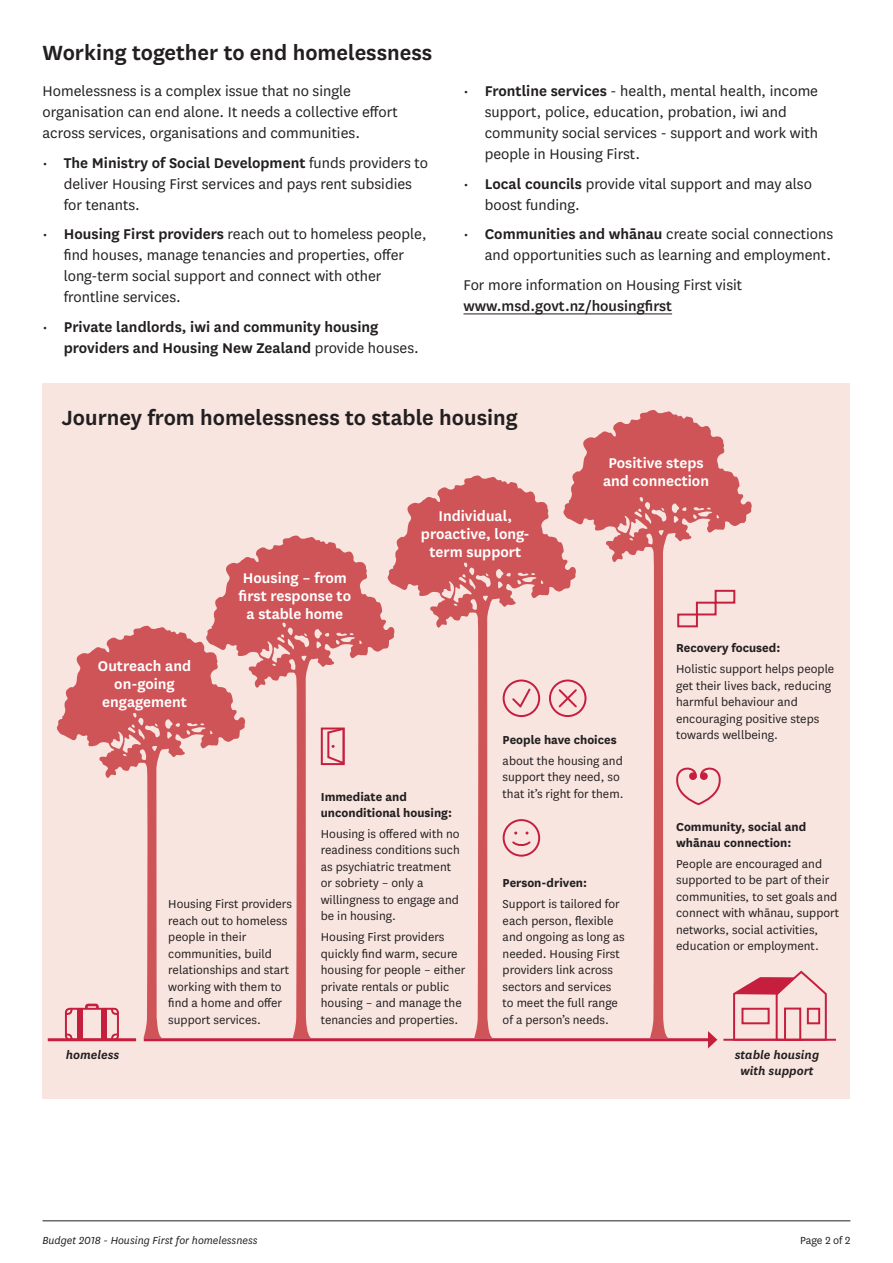
<style>
.page{position:relative;width:893px;height:1263px;background:#fff}
.page>*{position:absolute;margin:0;border:0;box-sizing:border-box;transform-origin:0 0}
.Heading_2{font:600 24px "National";color:#231f20}
.Body_text{font:16.5px/21px "National";color:#231f20}
.Body_text-2{font:600 16.5px/18px "National";color:#fff;text-align:center}
.t1{font:600 16.5px/21px "National";color:#231f20}
.Bodytext_smaller{font:13.5px/16.5px "National";color:#231f20}
.Bodytext_smaller-2{font:700 13.5px/16.5px "National";color:#231f20}
.Bodytext_smaller-3{font:italic 600 13.5px/16.5px "National";color:#231f20;text-align:center}
.t2{font:italic 12px "National";color:#231f20}
.t3{font:12px "National";color:#231f20}
.s1{font-weight:600}
.s2{font-weight:400}
.s3{font-weight:500}
</style>
<div class="page">
<hr style="left:43px;top:1220px;width:807px;height:1px;background:#231f20">
<div style="left:43px;top:383px;width:807px;height:715px;background:#f8e5e0"></div>
<hr style="left:463px;top:314px;width:209px;height:1px;background:#231f20">
<svg style="left:56px;top:625px;width:150px;height:413px"></svg>
<svg style="left:573px;top:410px;width:179px;height:628px"></svg>
<hr style="left:48px;top:1038px;width:88px;height:3px;background:#c61f3e">
<div style="left:549px;top:679px;width:37px;height:38px;border:2px solid #c61f3e;border-radius:50%"></div>
<svg style="left:577px;top:687px;width:2px;height:22px"></svg>
<div style="left:677px;top:613px;width:21px;height:14px;border:2px solid #c61f3e"></div>
<div style="left:715px;top:590px;width:20px;height:14px;border:2px solid #c61f3e"></div>
<div style="left:696px;top:602px;width:21px;height:13px;border:2px solid #c61f3e"></div>
<svg style="left:674px;top:764px;width:49px;height:43px"></svg>
<div style="left:689px;top:772px;width:8px;height:8px;background:#c61f3e;border-radius:50%"></div>
<div style="left:700px;top:772px;width:8px;height:8px;background:#c61f3e;border-radius:50%"></div>
<hr style="left:723px;top:1039px;width:113px;height:2px;background:#c61f3e">
<svg style="left:731px;top:970px;width:97px;height:71px"></svg>
<hr style="left:144px;top:1038px;width:567px;height:3px;background:#c61f3e">
<svg style="left:708px;top:1031px;width:9px;height:17px"></svg>
<svg style="left:206px;top:535px;width:181px;height:503px"></svg>
<svg style="left:387px;top:475px;width:190px;height:563px"></svg>
<svg style="left:64px;top:1032px;width:10px;height:7px"></svg>
<svg style="left:110px;top:1032px;width:6px;height:6px"></svg>
<div style="left:65px;top:1008px;width:54px;height:33px;border:2px solid #c61f3e;border-radius:4px"></div>
<svg style="left:84px;top:1002px;width:16px;height:9px"></svg>
<svg style="left:64px;top:1007px;width:10px;height:9px"></svg>
<svg style="left:110px;top:1007px;width:9px;height:9px"></svg>
<div style="left:77px;top:1009px;width:6px;height:31px;background:#c61f3e"></div>
<div style="left:101px;top:1009px;width:6px;height:31px;background:#c61f3e"></div>
<p class="Heading_2" style="left:43px;top:36px;width:391px">Working together to end homelessness</p>
<p class="Body_text" style="left:43px;top:80px;width:357px">Homelessness is a complex issue that no single organisation can end alone. It needs a collective effort across services, organisations and communities.</p>
<p class="Body_text" style="left:64px;top:152px;width:366px;text-indent:-21px">• <span class="s1">The Ministry of Social Development</span> funds providers to deliver Housing First services and pays rent subsidies for tenants.</p>
<p class="Body_text" style="left:64px;top:223px;width:364px;text-indent:-21px">• <span class="s1">Housing First providers</span> reach out to homeless people, find houses, manage tenancies and properties, offer long-term social support and connect with other frontline services.</p>
<p class="t1" style="left:64px;top:315px;width:357px;text-indent:-21px"><span class="s2">•</span> Private landlords, iwi and community housing providers and Housing New Zealand <span class="s2">provide houses.</span></p>
<p class="Body_text" style="left:485px;top:80px;width:335px;text-indent:-21px">• <span class="s1">Frontline services</span> - health, mental health, income support, police, education, probation, iwi and community social services - support and work with people in Housing First.</p>
<p class="Body_text" style="left:485px;top:173px;width:329px;text-indent:-21px">• <span class="s1">Local councils</span> provide vital support and may also boost funding.</p>
<p class="Body_text" style="left:463px;top:223px;width:371px;text-align:right">• <span class="s1">Communities and whānau</span> create social connections and opportunities such as learning and employment.</p>
<p class="Body_text" style="left:463px;top:274px;width:280px">For more information on Housing First visit <span class="s3">www.msd.govt.nz/housingfirst</span></p>
<p class="Heading_2" style="left:62px;top:400px;width:457px">Journey from homelessness to stable housing</p>
<p class="Body_text-2" style="left:239px;top:568px;width:114px">Housing – from first response to a stable home</p>
<p class="Body_text-2" style="left:421px;top:506px;width:110px">Individual, proactive, long&shy;term support</p>
<p class="Body_text-2" style="left:603px;top:453px;width:108px">Positive steps and connection</p>
<p class="Body_text-2" style="left:98px;top:655px;width:95px">Outreach and on-going engagement</p>
<p class="Bodytext_smaller-3" style="left:66px;top:1045px;width:55px">homeless</p>
<p class="Bodytext_smaller" style="left:168px;top:895px;width:125px">Housing First providers reach out to homeless people in their communities, build relationships and start working with them to find a home and offer support services.</p>
<p class="Bodytext_smaller-2" style="left:321px;top:787px;width:133px">Immediate and unconditional housing:</p>
<p class="Bodytext_smaller" style="left:321px;top:825px;width:141px">Housing is offered with no readiness conditions such as psychiatric treatment or sobriety – only a willingness to engage and be in housing.</p>
<p class="Bodytext_smaller" style="left:321px;top:928px;width:146px">Housing First providers quickly find warm, secure housing for people – either private rentals or public housing – and manage the tenancies and properties.</p>
<p class="Bodytext_smaller-2" style="left:503px;top:731px;width:116px">People have choices</p>
<p class="Bodytext_smaller" style="left:503px;top:752px;width:122px">about the housing and support they need, so that it’s right for them.</p>
<p class="Bodytext_smaller-2" style="left:503px;top:874px;width:86px">Person-driven:</p>
<p class="Bodytext_smaller" style="left:503px;top:895px;width:124px">Support is tailored for each person, flexible and ongoing as long as needed. Housing First providers link across sectors and services to meet the full range of a person’s needs.</p>
<p class="Bodytext_smaller-2" style="left:676px;top:639px;width:106px">Recovery focused:</p>
<p class="Bodytext_smaller" style="left:676px;top:660px;width:160px">Holistic support helps people get their lives back, reducing harmful behaviour and encouraging positive steps towards wellbeing.</p>
<p class="Bodytext_smaller-2" style="left:676px;top:817px;width:132px">Community, social and whānau connection:</p>
<p class="Bodytext_smaller" style="left:676px;top:855px;width:165px">People are encouraged and supported to be part of their communities, to set goals and connect with whānau, support networks, social activities, education or employment.</p>
<p class="Bodytext_smaller-3" style="left:735px;top:1045px;width:86px">stable housing with support</p>
<p class="t2" style="left:43px;top:1232px;width:217px">Budget 2018 - Housing First for homelessness</p>
<p class="t3" style="left:800px;top:1232px;width:52px">Page 2 of 2</p>
</div>
